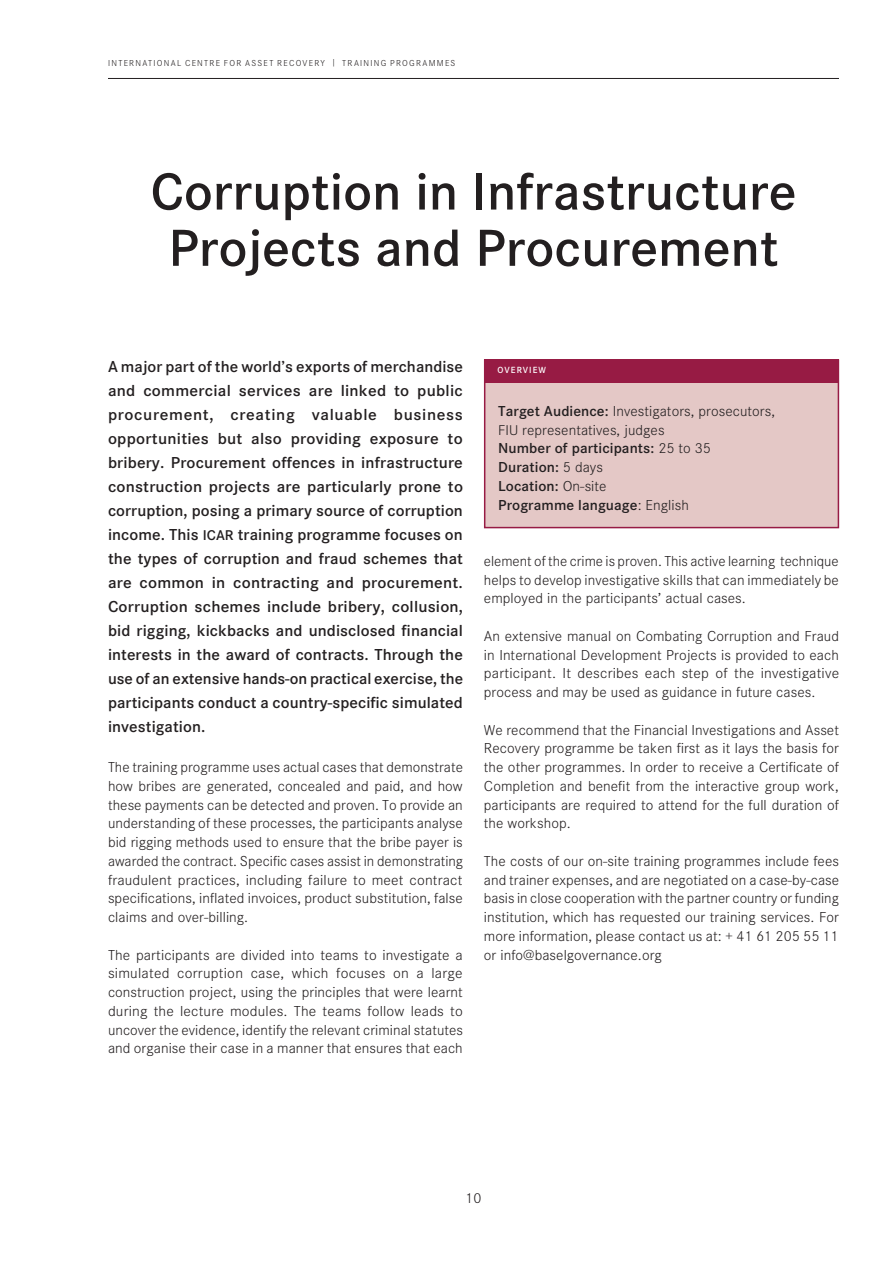
<style>
.page{position:relative;width:893px;height:1263px;background:#fff}
.page>*{position:absolute;margin:0;border:0;box-sizing:border-box;transform-origin:0 0}
._1___TITLE_4_Big{font:600 54px/56.2px "Corporate S";color:#231f20;text-align:center}
.Short_description{font:600 16.5px/24px "Corporate S";letter-spacing:.005em;color:#231f20;text-align:justify}
._1___BODYCOPY_GENER{font:300 15px/18.8px "Corporate S";letter-spacing:.005em;color:#231f20;text-align:justify}
._1___BODYCOPY_GENER-2{font:300 15px/18.8px "Corporate S";letter-spacing:.005em;color:#231f20;text-align:justify;scale:1.04 1}
._1___BODYCOPY_GENER-3{font:600 15px "Corporate S";letter-spacing:.005em;color:#231f20}
._1___BOX_TITLE{font:600 9.3px "Corporate S";letter-spacing:.115em;color:#fff}
.t1{font:300 9px "Corporate S";letter-spacing:.14em;color:#231f20}
.s1{font-size:14.7px}
.s2{font-weight:600}
.s3{font-weight:300}
</style>
<div class="page">
<hr style="left:108px;top:78px;width:731px;height:1px;background:#231f20">
<div style="left:485px;top:360px;width:353px;height:168px;background:#e4c8c6"></div>
<div style="left:484px;top:359px;width:355px;height:169px;border:2px solid #971b44"></div>
<div style="left:485px;top:360px;width:354px;height:23px;background:#971b44"></div>
<p class="t1" style="left:108px;top:58px;width:349px">INTERNATIONAL CENTRE FOR ASSET RECOVERY | TRAINING PROGRAMMES</p>
<p class="_1___TITLE_4_Big" style="left:151px;top:164px;width:647px">Corruption in Infrastructure<br>Projects and Procurement</p>
<p class="Short_description" style="left:108px;top:354px;width:357px">A major part of the world’s exports of merchandise and commercial services are linked to public procurement, creating valuable business opportunities but also providing exposure to bribery. Procurement offences in infrastructure construction projects are particularly prone to corruption, posing a primary source of corruption income. This <span class="s1">ICAR</span> training programme focuses on the types of corruption and fraud schemes that are common in contracting and procurement.<br>Corruption schemes include bribery, collusion, bid rigging, kickbacks and undisclosed financial interests in the award of contracts. Through the use of an extensive hands-on practical exercise, the participants conduct a country-specific simulated investigation.</p>
<p class="_1___BODYCOPY_GENER" style="left:108px;top:758px;width:357px">The training programme uses actual cases that demonstrate how bribes are generated, concealed and paid, and how these payments can be detected and proven. To provide an understanding of these processes, the participants analyse bid rigging methods used to ensure that the bribe payer is awarded the contract. Specific cases assist in demonstrating fraudulent practices, including failure to meet contract specifications, inflated invoices, product substitution, false claims and over-billing.</p>
<p class="_1___BODYCOPY_GENER-2" style="left:108px;top:945px;width:343px">The participants are divided into teams to investigate a simulated corruption case, which focuses on a large construction project, using the principles that were learnt during the lecture modules. The teams follow leads to uncover the evidence, identify the relevant criminal statutes and organise their case in a manner that ensures that each</p>
<p class="_1___BOX_TITLE" style="left:497px;top:364px;width:50px">OVERVIEW</p>
<p class="_1___BODYCOPY_GENER" style="left:498px;top:402px;width:278px"><span class="s2">Target Audience:</span> Investigators, prosecutors,</p>
<p class="_1___BODYCOPY_GENER" style="left:498px;top:420px;width:168px"><span class="s1">FIU</span> representatives, judges</p>
<p class="_1___BODYCOPY_GENER-3" style="left:498px;top:440px;width:214px">Number of participants: <span class="s3">25 to 35</span></p>
<p class="_1___BODYCOPY_GENER-3" style="left:498px;top:458px;width:106px">Duration: <span class="s3">5 days</span></p>
<p class="_1___BODYCOPY_GENER-3" style="left:498px;top:477px;width:110px">Location: <span class="s3">On-site</span></p>
<p class="_1___BODYCOPY_GENER-3" style="left:498px;top:496px;width:192px">Programme language<span class="s3">: English</span></p>
<p class="_1___BODYCOPY_GENER" style="left:484px;top:552px;width:356px">element of the crime is proven. This active learning technique helps to develop investigative skills that can immediately be employed in the participants’ actual cases.</p>
<p class="_1___BODYCOPY_GENER" style="left:484px;top:627px;width:357px">An extensive manual on Combating Corruption and Fraud in International Development Projects is provided to each participant. It describes each step of the investigative process and may be used as guidance in future cases.</p>
<p class="_1___BODYCOPY_GENER" style="left:484px;top:720px;width:357px">We recommend that the Financial Investigations and Asset Recovery programme be taken first as it lays the basis for the other programmes. In order to receive a Certificate of Completion and benefit from the interactive group work, participants are required to attend for the full duration of the workshop.</p>
<p class="_1___BODYCOPY_GENER" style="left:484px;top:852px;width:357px">The costs of our on-site training programmes include fees and trainer expenses, and are negotiated on a case-by-case basis in close cooperation with the partner country or funding institution, which has requested our training services. For more information, please contact us at: + 41 61 205 55 11 or info@baselgovernance.org</p>
<p class="_1___BODYCOPY_GENER" style="left:465px;top:1189px;width:18px">10</p>
</div>
